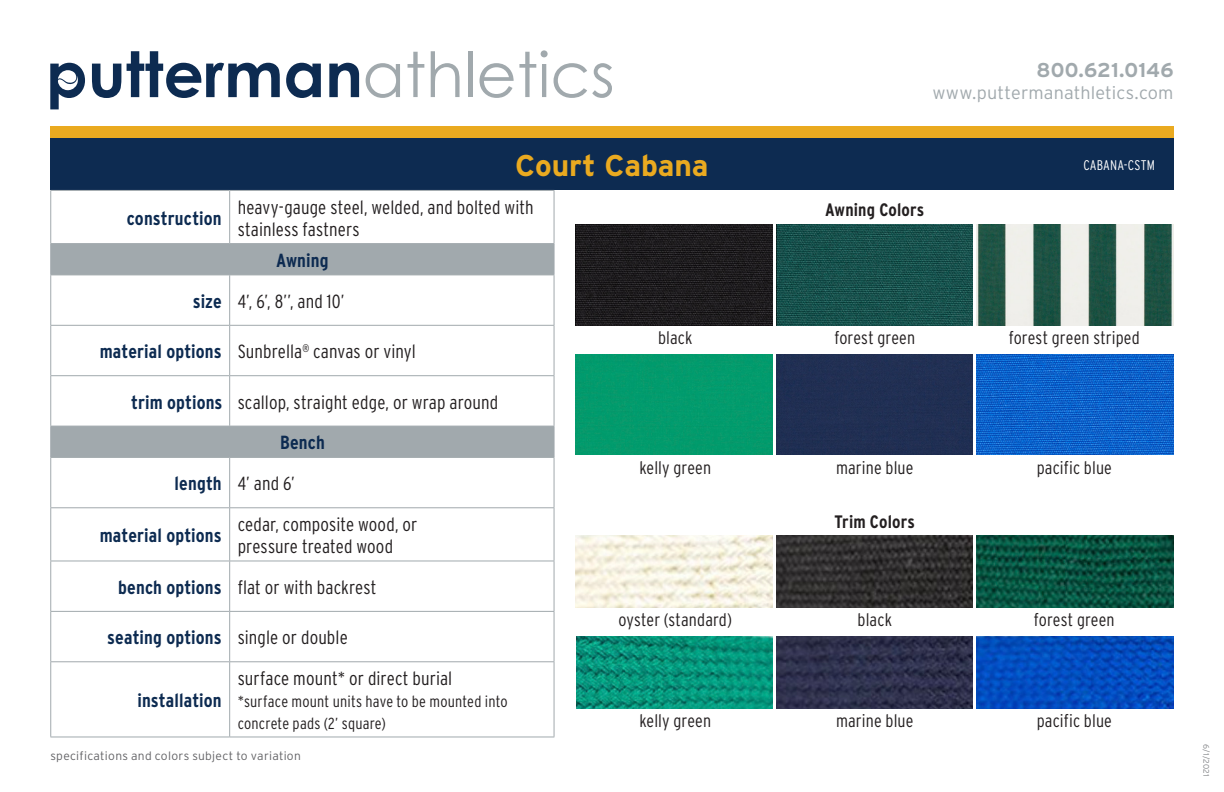
<style>
.page{position:relative;width:1224px;height:792px;background:#fff}
.page>*{position:absolute;margin:0;border:0;box-sizing:border-box;transform-origin:0 0}
.Product_Name{font:700 30px "Interstate";color:#eaaa20}
.t1{font:700 20px "Interstate";letter-spacing:.005em;color:#a1a9ad}
.Description{font:300 19px/22px "Interstate Condensed";letter-spacing:.005em;color:#231f20}
.Heading{font:700 19px "Interstate Condensed";letter-spacing:.005em;color:#0d2b51}
.Color{font:300 18px "Interstate Condensed";letter-spacing:.01em;color:#231f20}
.t2{font:300 18px "Interstate";letter-spacing:.01em;color:#a1a9ad}
.Color-2{font:700 18px "Interstate Condensed";letter-spacing:.01em;color:#231f20}
.Description-2{font:300 16px/22px "Interstate Condensed";letter-spacing:.01em;color:#231f20}
.Part{font:300 14px "Interstate Condensed";letter-spacing:.01em;color:#fff}
.t3{font:300 12px "Interstate";letter-spacing:.025em;color:#636366}
.t4{font:300 8px "Interstate";color:#808285}
</style>
<div class="page">
<svg style="left:366px;top:63px;width:34px;height:35px"></svg>
<svg style="left:408px;top:52px;width:16px;height:45px"></svg>
<svg style="left:431px;top:51px;width:29px;height:46px"></svg>
<hr style="left:468px;top:51px;width:4px;height:46px;background:#a1a9ad">
<svg style="left:480px;top:50px;width:68px;height:48px"></svg>
<svg style="left:554px;top:63px;width:58px;height:35px"></svg>
<svg style="left:92px;top:64px;width:29px;height:34px"></svg>
<svg style="left:127px;top:51px;width:153px;height:47px"></svg>
<svg style="left:286px;top:63px;width:35px;height:35px"></svg>
<svg style="left:329px;top:63px;width:30px;height:34px"></svg>
<svg style="left:50px;top:63px;width:35px;height:46px"></svg>
<div style="left:50px;top:126px;width:1124px;height:13px;background:#eaaa20"></div>
<div style="left:50px;top:139px;width:1124px;height:51px;background:#0d2b51"></div>
<svg style="left:51px;top:244px;width:503px;height:213px"></svg>
<hr style="left:50px;top:190px;width:180px;height:1px;background:#a1a9ad">
<hr style="left:50px;top:191px;width:1px;height:52px;background:#a1a9ad">
<hr style="left:230px;top:190px;width:324px;height:1px;background:#a1a9ad">
<hr style="left:229px;top:191px;width:1px;height:52px;background:#a1a9ad">
<hr style="left:554px;top:191px;width:1px;height:52px;background:#a1a9ad">
<hr style="left:50px;top:243px;width:180px;height:1px;background:#a1a9ad">
<hr style="left:50px;top:244px;width:1px;height:31px;background:#a1a9ad">
<hr style="left:230px;top:243px;width:324px;height:1px;background:#a1a9ad">
<hr style="left:554px;top:244px;width:1px;height:31px;background:#a1a9ad">
<hr style="left:50px;top:275px;width:180px;height:1px;background:#a1a9ad">
<hr style="left:50px;top:275px;width:1px;height:50px;background:#a1a9ad">
<hr style="left:230px;top:275px;width:324px;height:1px;background:#a1a9ad">
<hr style="left:229px;top:275px;width:1px;height:50px;background:#a1a9ad">
<hr style="left:554px;top:275px;width:1px;height:50px;background:#a1a9ad">
<hr style="left:50px;top:325px;width:180px;height:1px;background:#a1a9ad">
<hr style="left:50px;top:326px;width:1px;height:49px;background:#a1a9ad">
<hr style="left:230px;top:325px;width:324px;height:1px;background:#a1a9ad">
<hr style="left:229px;top:326px;width:1px;height:49px;background:#a1a9ad">
<hr style="left:554px;top:326px;width:1px;height:49px;background:#a1a9ad">
<hr style="left:50px;top:375px;width:180px;height:1px;background:#a1a9ad">
<hr style="left:50px;top:376px;width:1px;height:50px;background:#a1a9ad">
<hr style="left:230px;top:375px;width:324px;height:1px;background:#a1a9ad">
<hr style="left:229px;top:376px;width:1px;height:50px;background:#a1a9ad">
<hr style="left:554px;top:376px;width:1px;height:50px;background:#a1a9ad">
<hr style="left:50px;top:426px;width:180px;height:1px;background:#a1a9ad">
<hr style="left:50px;top:426px;width:1px;height:31px;background:#a1a9ad">
<hr style="left:230px;top:426px;width:324px;height:1px;background:#a1a9ad">
<hr style="left:554px;top:426px;width:1px;height:31px;background:#a1a9ad">
<hr style="left:50px;top:457px;width:180px;height:1px;background:#a1a9ad">
<hr style="left:50px;top:458px;width:1px;height:49px;background:#a1a9ad">
<hr style="left:230px;top:457px;width:324px;height:1px;background:#a1a9ad">
<hr style="left:229px;top:458px;width:1px;height:49px;background:#a1a9ad">
<hr style="left:554px;top:458px;width:1px;height:49px;background:#a1a9ad">
<hr style="left:50px;top:507px;width:180px;height:1px;background:#a1a9ad">
<hr style="left:50px;top:508px;width:1px;height:53px;background:#a1a9ad">
<hr style="left:230px;top:507px;width:324px;height:1px;background:#a1a9ad">
<hr style="left:229px;top:508px;width:1px;height:53px;background:#a1a9ad">
<hr style="left:554px;top:508px;width:1px;height:53px;background:#a1a9ad">
<hr style="left:50px;top:561px;width:180px;height:1px;background:#a1a9ad">
<hr style="left:50px;top:561px;width:1px;height:50px;background:#a1a9ad">
<hr style="left:230px;top:561px;width:324px;height:1px;background:#a1a9ad">
<hr style="left:229px;top:561px;width:1px;height:50px;background:#a1a9ad">
<hr style="left:554px;top:561px;width:1px;height:50px;background:#a1a9ad">
<hr style="left:50px;top:611px;width:180px;height:1px;background:#a1a9ad">
<hr style="left:50px;top:612px;width:1px;height:49px;background:#a1a9ad">
<hr style="left:230px;top:611px;width:324px;height:1px;background:#a1a9ad">
<hr style="left:229px;top:612px;width:1px;height:49px;background:#a1a9ad">
<hr style="left:554px;top:612px;width:1px;height:49px;background:#a1a9ad">
<hr style="left:50px;top:661px;width:180px;height:1px;background:#a1a9ad">
<hr style="left:50px;top:662px;width:1px;height:75px;background:#a1a9ad">
<hr style="left:230px;top:661px;width:324px;height:1px;background:#a1a9ad">
<hr style="left:229px;top:662px;width:1px;height:75px;background:#a1a9ad">
<hr style="left:554px;top:662px;width:1px;height:75px;background:#a1a9ad">
<hr style="left:50px;top:737px;width:180px;height:1px;background:#a1a9ad">
<hr style="left:230px;top:737px;width:324px;height:1px;background:#a1a9ad">
<svg style="left:776px;top:224px;width:1px;height:101px"></svg>
<svg style="left:976px;top:224px;width:1px;height:101px"></svg>
<svg style="left:776px;top:354px;width:1px;height:101px"></svg>
<svg style="left:976px;top:354px;width:1px;height:101px"></svg>
<img style="left:576px;top:224px;width:197px;height:101px">
<img style="left:777px;top:224px;width:196px;height:101px">
<img style="left:977px;top:224px;width:197px;height:101px">
<div style="left:576px;top:354px;width:197px;height:101px;background:#029b6c"></div>
<div style="left:777px;top:354px;width:196px;height:101px;background:#202f53"></div>
<img style="left:977px;top:354px;width:197px;height:101px">
<svg style="left:776px;top:536px;width:1px;height:72px"></svg>
<svg style="left:976px;top:536px;width:1px;height:72px"></svg>
<svg style="left:776px;top:636px;width:1px;height:72px"></svg>
<svg style="left:976px;top:636px;width:1px;height:72px"></svg>
<img style="left:576px;top:536px;width:197px;height:72px">
<img style="left:777px;top:536px;width:196px;height:72px">
<img style="left:977px;top:536px;width:197px;height:72px">
<img style="left:576px;top:636px;width:196px;height:72px">
<img style="left:777px;top:636px;width:196px;height:72px">
<img style="left:977px;top:636px;width:197px;height:72px">
<p class="Product_Name" style="left:515px;top:149px;width:195px">Court Cabana</p>
<p class="t1" style="left:1037px;top:59px;width:138px">800.621.0146</p>
<p class="t2" style="left:932px;top:82px;width:243px">www.puttermanathletics.com</p>
<p class="Part" style="left:1083px;top:157px;width:73px">CABANA-CSTM</p>
<p class="Heading" style="left:127px;top:207px;width:96px">construction</p>
<p class="Description" style="left:238px;top:196px;width:298px">heavy-gauge steel, welded, and bolted with stainless fastners</p>
<p class="Heading" style="left:276px;top:250px;width:54px">Awning</p>
<p class="Heading" style="left:193px;top:290px;width:30px">size</p>
<p class="Description" style="left:238px;top:290px;width:109px">4’, 6’, 8’’, and 10’</p>
<p class="Heading" style="left:100px;top:341px;width:123px">material options</p>
<p class="Description" style="left:238px;top:340px;width:180px">Sunbrella<sup>®</sup> canvas or vinyl</p>
<p class="Heading" style="left:131px;top:391px;width:93px">trim options</p>
<p class="Description" style="left:238px;top:391px;width:262px">scallop, straight edge, or wrap around</p>
<p class="Heading" style="left:280px;top:432px;width:46px">Bench</p>
<p class="Heading" style="left:175px;top:473px;width:49px">length</p>
<p class="Description" style="left:238px;top:472px;width:59px">4’ and 6’</p>
<p class="Heading" style="left:100px;top:525px;width:123px">material options</p>
<p class="Description" style="left:238px;top:513px;width:181px">cedar, composite wood, or pressure treated wood</p>
<p class="Heading" style="left:118px;top:576px;width:105px">bench options</p>
<p class="Description" style="left:238px;top:576px;width:140px">flat or with backrest</p>
<p class="Heading" style="left:107px;top:627px;width:116px">seating options</p>
<p class="Description" style="left:238px;top:626px;width:112px">single or double</p>
<p class="Heading" style="left:137px;top:690px;width:86px">installation</p>
<p class="Description" style="left:238px;top:667px;width:216px">surface mount* or direct burial</p>
<p class="Description-2" style="left:238px;top:690px;width:272px">*surface mount units have to be mounted into concrete pads (2’ square)</p>
<p class="t3" style="left:50px;top:749px;width:252px">specifications and colors subject to variation</p>
<p class="Color-2" style="left:825px;top:200px;width:101px">Awning Colors</p>
<p class="Color" style="left:658px;top:328px;width:36px">black</p>
<p class="Color" style="left:834px;top:328px;width:82px">forest green</p>
<p class="Color" style="left:1009px;top:328px;width:133px">forest green striped</p>
<p class="Color" style="left:639px;top:457px;width:73px">kelly green</p>
<p class="Color" style="left:836px;top:457px;width:79px">marine blue</p>
<p class="Color" style="left:1037px;top:457px;width:77px">pacific blue</p>
<p class="Color-2" style="left:835px;top:511px;width:82px">Trim Colors</p>
<p class="Color" style="left:618px;top:610px;width:115px">oyster (standard)</p>
<p class="Color" style="left:858px;top:610px;width:36px">black</p>
<p class="Color" style="left:1034px;top:610px;width:82px">forest green</p>
<p class="Color" style="left:639px;top:711px;width:73px">kelly green</p>
<p class="Color" style="left:836px;top:711px;width:79px">marine blue</p>
<p class="Color" style="left:1037px;top:711px;width:77px">pacific blue</p>
<p class="t4" style="left:1211px;top:744px;width:34px;rotate:90deg">6/1/2021</p>
</div>
